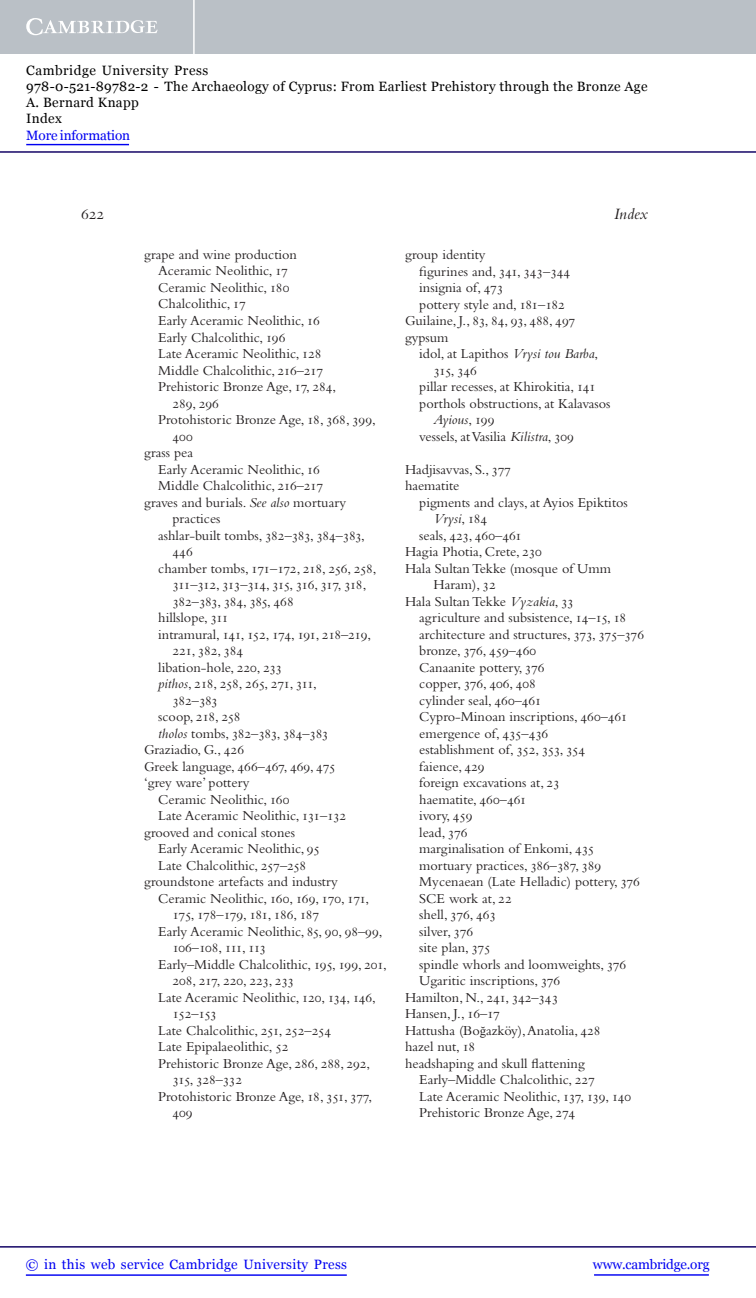
<style>
.page{position:relative;width:756px;height:1298px;background:#fff}
.page>*{position:absolute;margin:0;border:0;box-sizing:border-box;transform-origin:0 0}
.t1{font:italic 16.5px "Bembo Std";color:#231f20}
.t2{font:16.5px "Bembo Std";color:#231f20}
.t3{font:14.25px "Bembo Std";color:#231f20}
.t4{font:14.25px "Bembo Std";letter-spacing:-.02em;color:#231f20}
.t5{font:14.25px "Bembo Std";letter-spacing:-.04em;color:#231f20}
.t6{font:14.25px "Bembo Std";letter-spacing:-.035em;color:#231f20}
.t7{font:14.25px "Bembo Std";letter-spacing:-.07em;color:#231f20}
.t8{font:italic 14.25px "Bembo Std";color:#231f20}
.t9{font:14.25px "Bembo Std";letter-spacing:-.05em;color:#231f20}
.t10{font:13.5px/16.2px "Georgia";letter-spacing:.025em;color:#000}
.t11{font:13.5px "Georgia";letter-spacing:.025em;color:#0000f1}
.t12{font:13.5px "Georgia";letter-spacing:-.015em;color:#0000f1}
.t13{font:13.5px "Georgia";letter-spacing:-.01em;color:#0000f1}
.s1{font-style:italic}
.s2{font-style:normal}
.s3{font-family:"Times New Roman";font-size:12.75px}
</style>
<div class="page">
<div style="left:0;top:0;width:756px;height:54px;background:#bac0c6"></div>
<svg style="left:26px;top:18px;width:132px;height:17px"></svg>
<hr style="left:193px;top:0;width:2px;height:54px;background:#fff">
<hr style="left:0;top:151px;width:756px;height:2px;background:#150666">
<hr style="left:594px;top:1274px;width:115px;height:1px;background:#0000f1">
<hr style="left:0;top:1246px;width:756px;height:1px;background:#150666">
<hr style="left:26px;top:1274px;width:321px;height:1px;background:#0000f1">
<hr style="left:26px;top:144px;width:103px;height:1px;background:#0000f1">
<p class="t10" style="left:26px;top:62px;width:623px">Cambridge University Press<br>978-0-521-89782-2 - The Archaeology of Cyprus: From Earliest Prehistory through the Bronze Age A. Bernard Knapp<br>Index</p>
<p class="t13" style="left:26px;top:127px;width:105px">More information</p>
<p class="t2" style="left:81px;top:204px;width:25px">622</p>
<p class="t1" style="left:614px;top:204px;width:36px">Index</p>
<p class="t3" style="left:144px;top:246px;width:155px">grape and wine production</p>
<p class="t3" style="left:158px;top:263px;width:131px">Aceramic Neolithic, 17</p>
<p class="t3" style="left:158px;top:279px;width:133px">Ceramic Neolithic, 180</p>
<p class="t3" style="left:158px;top:296px;width:89px">Chalcolithic, 17</p>
<p class="t3" style="left:158px;top:312px;width:163px">Early Aceramic Neolithic, 16</p>
<p class="t3" style="left:158px;top:329px;width:129px">Early Chalcolithic, 196</p>
<p class="t3" style="left:158px;top:345px;width:165px">Late Aceramic Neolithic, 128</p>
<p class="t3" style="left:158px;top:362px;width:166px">Middle Chalcolithic, 216–217</p>
<p class="t3" style="left:158px;top:378px;width:179px">Prehistoric Bronze Age, 17, 284,</p>
<p class="t3" style="left:172px;top:395px;width:48px">289, 296</p>
<p class="t3" style="left:158px;top:411px;width:219px">Protohistoric Bronze Age, 18, 368, 399,</p>
<p class="t3" style="left:172px;top:428px;width:22px">400</p>
<p class="t3" style="left:144px;top:444px;width:51px">grass pea</p>
<p class="t3" style="left:158px;top:461px;width:163px">Early Aceramic Neolithic, 16</p>
<p class="t3" style="left:158px;top:477px;width:166px">Middle Chalcolithic, 216–217</p>
<p class="t3" style="left:144px;top:494px;width:204px">graves and burials. <span class="s1">See also</span> mortuary</p>
<p class="t3" style="left:172px;top:510px;width:50px">practices</p>
<p class="t3" style="left:158px;top:527px;width:208px">ashlar-built tombs, 382–383, 384–383,</p>
<p class="t3" style="left:172px;top:543px;width:22px">446</p>
<p class="t3" style="left:158px;top:560px;width:220px">chamber tombs, 171–172, 218, 256, 258,</p>
<p class="t7" style="left:172px;top:576px;width:195px">311–312, 313–314, 315, 316, 317, 318,</p>
<p class="t5" style="left:172px;top:593px;width:123px">382–383, 384, 385, 468</p>
<p class="t3" style="left:158px;top:609px;width:72px">hillslope, 311</p>
<p class="t4" style="left:158px;top:626px;width:214px">intramural, 141, 152, 174, 191, 218–219,</p>
<p class="t3" style="left:172px;top:642px;width:72px">221, 382, 384</p>
<p class="t3" style="left:158px;top:659px;width:126px">libation-hole, 220, 233</p>
<p class="t6" style="left:158px;top:675px;width:160px"><span class="s1">pithos</span>, 218, 258, 265, 271, 311,</p>
<p class="t3" style="left:172px;top:692px;width:47px">382–383</p>
<p class="t3" style="left:158px;top:708px;width:84px">scoop, 218, 258</p>
<p class="t4" style="left:158px;top:725px;width:172px"><span class="s1">tholos</span> tombs, 382–383, 384–383</p>
<p class="t3" style="left:144px;top:741px;width:102px">Graziadio, G., 426</p>
<p class="t3" style="left:144px;top:758px;width:193px">Greek language, 466–467, 469, 475</p>
<p class="t3" style="left:144px;top:774px;width:107px">‘grey ware’ pottery</p>
<p class="t3" style="left:158px;top:791px;width:133px">Ceramic Neolithic, 160</p>
<p class="t3" style="left:158px;top:807px;width:189px">Late Aceramic Neolithic, 131–132</p>
<p class="t3" style="left:144px;top:824px;width:153px">grooved and conical stones</p>
<p class="t3" style="left:158px;top:840px;width:163px">Early Aceramic Neolithic, 95</p>
<p class="t3" style="left:158px;top:857px;width:150px">Late Chalcolithic, 257–258</p>
<p class="t3" style="left:144px;top:873px;width:196px">groundstone artefacts and industry</p>
<p class="t3" style="left:158px;top:890px;width:213px">Ceramic Neolithic, 160, 169, 170, 171,</p>
<p class="t5" style="left:172px;top:906px;width:148px">175, 178–179, 181, 186, 187</p>
<p class="t3" style="left:158px;top:923px;width:226px">Early Aceramic Neolithic, 85, 90, 98–99,</p>
<p class="t9" style="left:172px;top:939px;width:95px">106–108, 111, 113</p>
<p class="t3" style="left:158px;top:956px;width:230px">Early–Middle Chalcolithic, 195, 199, 201,</p>
<p class="t3" style="left:172px;top:972px;width:123px">208, 217, 220, 223, 233</p>
<p class="t3" style="left:158px;top:989px;width:219px">Late Aceramic Neolithic, 120, 134, 146,</p>
<p class="t3" style="left:172px;top:1005px;width:46px">152–153</p>
<p class="t3" style="left:158px;top:1022px;width:174px">Late Chalcolithic, 251, 252–254</p>
<p class="t3" style="left:158px;top:1038px;width:132px">Late Epipalaeolithic, 52</p>
<p class="t3" style="left:158px;top:1055px;width:214px">Prehistoric Bronze Age, 286, 288, 292,</p>
<p class="t6" style="left:172px;top:1071px;width:71px">315, 328–332</p>
<p class="t3" style="left:158px;top:1088px;width:215px">Protohistoric Bronze Age, 18, 351, 377,</p>
<p class="t3" style="left:172px;top:1104px;width:22px">409</p>
<p class="t3" style="left:405px;top:246px;width:82px">group identity</p>
<p class="t3" style="left:419px;top:263px;width:153px">figurines and, 341, 343–344</p>
<p class="t3" style="left:419px;top:279px;width:86px">insignia of, 473</p>
<p class="t3" style="left:419px;top:296px;width:147px">pottery style and, 181–182</p>
<p class="t3" style="left:405px;top:312px;width:172px">Guilaine, J., 83, 84, 93, 488, 497</p>
<p class="t3" style="left:405px;top:329px;width:45px">gypsum</p>
<p class="t3" style="left:419px;top:345px;width:180px">idol, at Lapithos <span class="s1">Vrysi tou Barba</span>,</p>
<p class="t3" style="left:434px;top:362px;width:45px">315, 346</p>
<p class="t3" style="left:419px;top:378px;width:178px">pillar recesses, at Khirokitia, 141</p>
<p class="t3" style="left:419px;top:395px;width:193px">porthols obstructions, at Kalavasos</p>
<p class="t8" style="left:434px;top:411px;width:62px">Ayious<span class="s2">, 199</span></p>
<p class="t3" style="left:419px;top:428px;width:156px">vessels, at Vasilia <span class="s1">Kilistra</span>, 309</p>
<p class="t3" style="left:405px;top:461px;width:107px">Hadjisavvas, S., 377</p>
<p class="t3" style="left:405px;top:477px;width:56px">haematite</p>
<p class="t3" style="left:419px;top:494px;width:210px">pigments and clays, at Ayios Epiktitos</p>
<p class="t8" style="left:434px;top:510px;width:55px">Vrysi<span class="s2">, 184</span></p>
<p class="t3" style="left:419px;top:527px;width:104px">seals, 423, 460–461</p>
<p class="t3" style="left:405px;top:543px;width:138px">Hagia Photia, Crete, 230</p>
<p class="t3" style="left:405px;top:560px;width:208px">Hala Sultan Tekke (mosque of Umm</p>
<p class="t3" style="left:434px;top:576px;width:64px">Haram), 32</p>
<p class="t3" style="left:405px;top:593px;width:170px">Hala Sultan Tekke <span class="s1">Vyzakia</span>, 33</p>
<p class="t3" style="left:419px;top:609px;width:208px">agriculture and subsistence, 14–15, 18</p>
<p class="t3" style="left:419px;top:626px;width:226px">architecture and structures, 373, 375–376</p>
<p class="t3" style="left:419px;top:642px;width:119px">bronze, 376, 459–460</p>
<p class="t3" style="left:419px;top:659px;width:127px">Canaanite pottery, 376</p>
<p class="t3" style="left:419px;top:675px;width:118px">copper, 376, 406, 408</p>
<p class="t3" style="left:419px;top:692px;width:124px">cylinder seal, 460–461</p>
<p class="t3" style="left:419px;top:708px;width:210px">Cypro-Minoan inscriptions, 460–461</p>
<p class="t3" style="left:419px;top:725px;width:130px">emergence of, 435–436</p>
<p class="t3" style="left:419px;top:741px;width:168px">establishment of, 352, 353, 354</p>
<p class="t3" style="left:419px;top:758px;width:67px">faience, 429</p>
<p class="t3" style="left:419px;top:774px;width:142px">foreign excavations at, 23</p>
<p class="t3" style="left:419px;top:791px;width:109px">haematite, 460–461</p>
<p class="t3" style="left:419px;top:807px;width:55px">ivory, 459</p>
<p class="t3" style="left:419px;top:824px;width:50px">lead, 376</p>
<p class="t3" style="left:419px;top:840px;width:177px">marginalisation of Enkomi, 435</p>
<p class="t3" style="left:419px;top:857px;width:183px">mortuary practices, 386–387, 389</p>
<p class="t3" style="left:419px;top:873px;width:222px">Mycenaean (Late Helladic) pottery, 376</p>
<p class="t3" style="left:419px;top:890px;width:94px">SCE work at, 22</p>
<p class="t3" style="left:419px;top:906px;width:78px">shell, 376, 463</p>
<p class="t3" style="left:419px;top:923px;width:55px">silver, 376</p>
<p class="t3" style="left:419px;top:939px;width:73px">site plan, 375</p>
<p class="t3" style="left:419px;top:956px;width:209px">spindle whorls and loomweights, 376</p>
<p class="t3" style="left:419px;top:972px;width:143px">Ugaritic inscriptions, 376</p>
<p class="t3" style="left:405px;top:989px;width:155px">Hamilton, N., 241, 342–343</p>
<p class="t3" style="left:405px;top:1005px;width:96px">Hansen, J., 16–17</p>
<p class="t3" style="left:405px;top:1022px;width:197px">Hattusha (Bo<span class="s3">ğ</span>azköy), Anatolia, 428</p>
<p class="t3" style="left:405px;top:1038px;width:72px">hazel nut, 18</p>
<p class="t3" style="left:405px;top:1055px;width:181px">headshaping and skull flattening</p>
<p class="t3" style="left:419px;top:1071px;width:177px">Early–Middle Chalcolithic, 227</p>
<p class="t3" style="left:419px;top:1088px;width:214px">Late Aceramic Neolithic, 137, 139, 140</p>
<p class="t3" style="left:419px;top:1104px;width:157px">Prehistoric Bronze Age, 274</p>
<p class="t11" style="left:26px;top:1256px;width:323px">© in this web service Cambridge University Press</p>
<p class="t12" style="left:593px;top:1256px;width:118px">www.cambridge.org</p>
</div>
